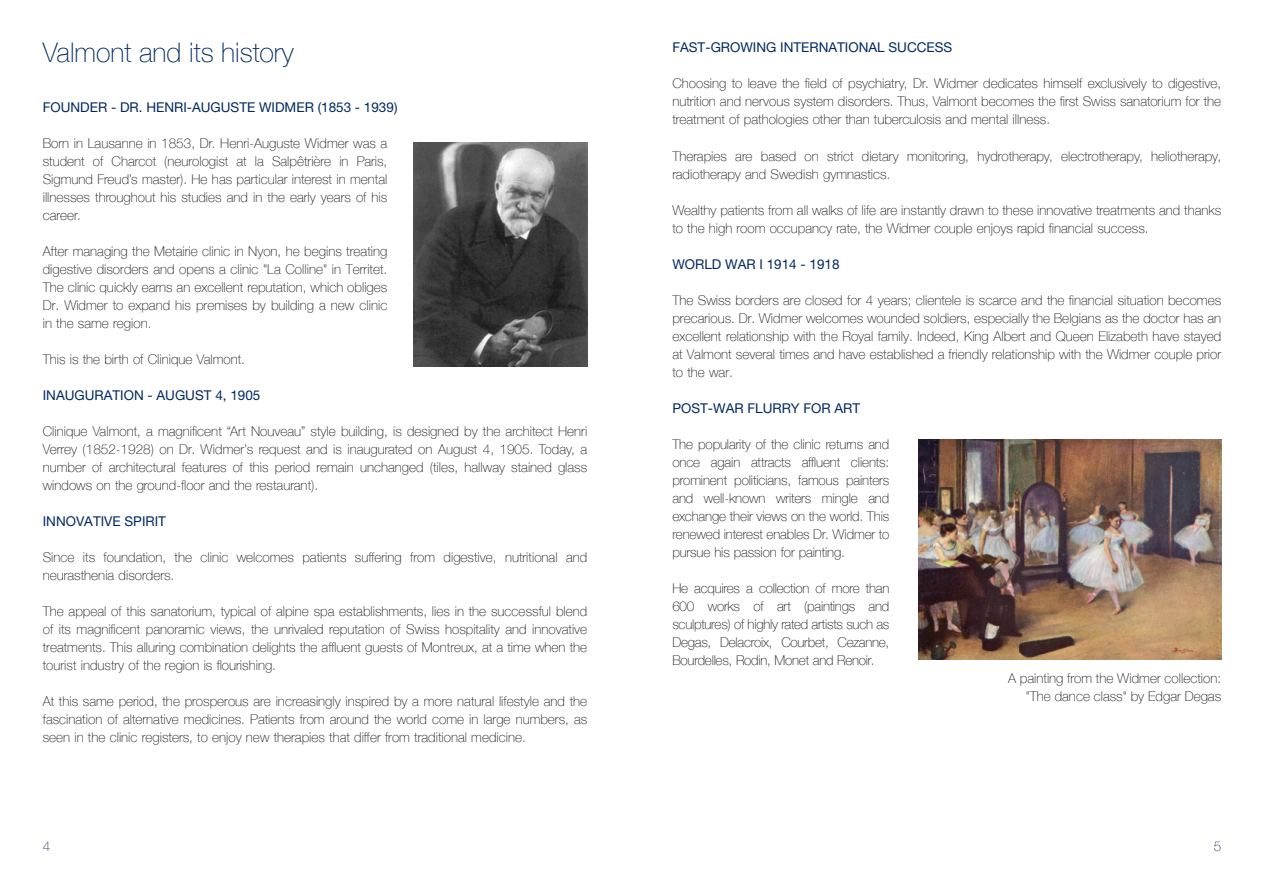
<style>
.page{position:relative;width:1264px;height:894px;background:#fff}
.page>*{position:absolute;margin:0;border:0;box-sizing:border-box;transform-origin:0 0}
.t1{font:100 27px "Helvetica Neue";color:#002961}
.t2{font:100 13.5px/18px "Helvetica Neue";color:#1b1617;text-align:justify}
.t3{font:13.5px "Helvetica Neue";color:#002961}
.t4{font:100 13.5px "Helvetica Neue";color:#1e2e63}
</style>
<div class="page">
<img style="left:413px;top:143px;width:174px;height:223px">
<img style="left:918px;top:439px;width:303px;height:220px">
<h1 class="t1" style="left:43px;top:36px;width:253px">Valmont and its history</h1>
<p class="t3" style="left:43px;top:101px;width:356px">FOUNDER - DR. HENRI-AUGUSTE WIDMER (1853 - 1939)</p>
<p class="t2" style="left:43px;top:133px;width:346px">Born in Lausanne in 1853, Dr. Henri-Auguste Widmer was a student of Charcot (neurologist at la Salpêtrière in Paris, Sigmund Freud’s master). He has particular interest in mental illnesses throughout his studies and in the early years of his career.</p>
<p class="t2" style="left:43px;top:241px;width:346px">After managing the Metairie clinic in Nyon, he begins treating digestive disorders and opens a clinic "La Colline" in Territet.<br>The clinic quickly earns an excellent reputation, which obliges Dr. Widmer to expand his premises by building a new clinic in the same region.</p>
<p class="t2" style="left:43px;top:349px;width:204px">This is the birth of Clinique Valmont.</p>
<p class="t3" style="left:43px;top:389px;width:219px">INAUGURATION - AUGUST 4, 1905</p>
<p class="t2" style="left:43px;top:421px;width:546px">Clinique Valmont, a magnificent “Art Nouveau” style building, is designed by the architect Henri Verrey (1852-1928) on Dr. Widmer’s request and is inaugurated on August 4, 1905. Today, a number of architectural features of this period remain unchanged (tiles, hallway stained glass windows on the ground-floor and the restaurant).</p>
<p class="t3" style="left:43px;top:515px;width:125px">INNOVATIVE SPIRIT</p>
<p class="t2" style="left:43px;top:547px;width:546px">Since its foundation, the clinic welcomes patients suffering from digestive, nutritional and neurasthenia disorders.</p>
<p class="t2" style="left:43px;top:601px;width:546px">The appeal of this sanatorium, typical of alpine spa establishments, lies in the successful blend of its magnificent panoramic views, the unrivaled reputation of Swiss hospitality and innovative treatments. This alluring combination delights the affluent guests of Montreux, at a time when the tourist industry of the region is flourishing.</p>
<p class="t2" style="left:43px;top:691px;width:546px">At this same period, the prosperous are increasingly inspired by a more natural lifestyle and the fascination of alternative medicines. Patients from around the world come in large numbers, as seen in the clinic registers, to enjoy new therapies that differ from traditional medicine.</p>
<p class="t4" style="left:43px;top:838px;width:9px">4</p>
<p class="t3" style="left:672px;top:42px;width:281px">FAST-GROWING INTERNATIONAL SUCCESS</p>
<p class="t2" style="left:672px;top:74px;width:550px">Choosing to leave the field of psychiatry, Dr. Widmer dedicates himself exclusively to digestive, nutrition and nervous system disorders. Thus, Valmont becomes the first Swiss sanatorium for the treatment of pathologies other than tuberculosis and mental illness.</p>
<p class="t2" style="left:672px;top:146px;width:550px">Therapies are based on strict dietary monitoring, hydrotherapy, electrotherapy, heliotherapy, radiotherapy and Swedish gymnastics.</p>
<p class="t2" style="left:672px;top:200px;width:550px">Wealthy patients from all walks of life are instantly drawn to these innovative treatments and thanks to the high room occupancy rate, the Widmer couple enjoys rapid financial success.</p>
<p class="t3" style="left:672px;top:258px;width:169px">WORLD WAR I 1914 - 1918</p>
<p class="t2" style="left:672px;top:290px;width:550px">The Swiss borders are closed for 4 years; clientele is scarce and the financial situation becomes precarious. Dr. Widmer welcomes wounded soldiers, especially the Belgians as the doctor has an excellent relationship with the Royal family. Indeed, King Albert and Queen Elizabeth have stayed at Valmont several times and have established a friendly relationship with the Widmer couple prior to the war.</p>
<p class="t3" style="left:672px;top:402px;width:189px">POST-WAR FLURRY FOR ART</p>
<p class="t2" style="left:672px;top:434px;width:218px">The popularity of the clinic returns and once again attracts affluent clients: prominent politicians, famous painters and well-known writers mingle and exchange their views on the world. This renewed interest enables Dr. Widmer to pursue his passion for painting.</p>
<p class="t2" style="left:672px;top:578px;width:218px">He acquires a collection of more than 600 works of art (paintings and sculptures) of highly rated artists such as Degas, Delacroix, Courbet, Cezanne, Bourdelles, Rodin, Monet and Renoir.</p>
<p class="t2" style="left:1008px;top:668px;width:214px;text-align:right">A painting from the Widmer collection: "The dance class" by Edgar Degas</p>
<p class="t4" style="left:1213px;top:838px;width:9px">5</p>
</div>
